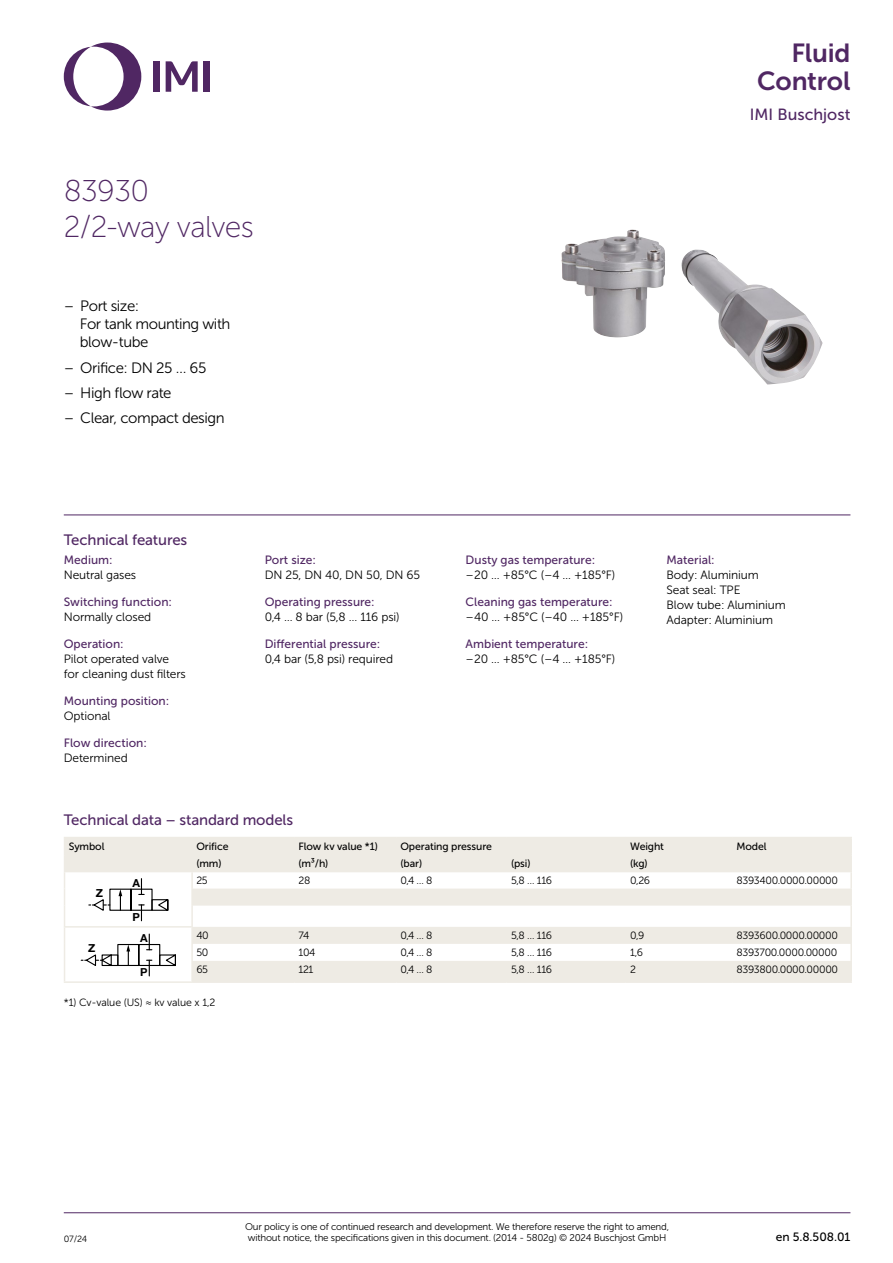
<style>
.page{position:relative;width:893px;height:1263px;background:#fff}
.page>*{position:absolute;margin:0;border:0;box-sizing:border-box;transform-origin:0 0}
.t1{font:30px/36px "Museo Sans 100";letter-spacing:-.02em;color:#502763}
.t2{font:26.1px/27.9px "Museo Sans 700";letter-spacing:-.01em;color:#502763;text-align:right}
.t3{font:16.2px "Museo Sans 500";color:#502763}
.t4{font:15px/18px "Museo Sans 300";letter-spacing:-.03em;color:#000}
.t5{font:15px "Museo Sans 500";letter-spacing:-.01em;color:#502763}
.t6{font:12px/15px "Museo Sans 300";letter-spacing:-.01em;color:#000}
.t7{font:12px "Museo Sans 500";color:#502763}
.t8{font:12px "Museo Sans 500";color:#000}
.t9{font:700 11.1px "Helvetica Neue LTW1 G";color:#000}
.t10{font:10.5px "Museo Sans 300";letter-spacing:-.03em;color:#000}
.t11{font:10.5px "Museo Sans 500";letter-spacing:-.01em;color:#000}
.t12{font:10.5px "Museo Sans 300";letter-spacing:-.01em;color:#000}
.t13{font:9.75px/11.2px "Museo Sans 300";letter-spacing:-.02em;color:#000}
.t14{font:9px "Museo Sans 300";color:#000}
</style>
<div class="page">
<svg style="left:64px;top:43px;width:77px;height:68px"></svg>
<div style="left:153px;top:61px;width:7px;height:31px;background:#502763"></div>
<div style="left:204px;top:61px;width:6px;height:31px;background:#502763"></div>
<svg style="left:166px;top:61px;width:32px;height:31px"></svg>
<hr style="left:64px;top:1212px;width:786px;height:1px;background:#502763">
<hr style="left:64px;top:514px;width:786px;height:1px;background:#502763">
<img style="left:561px;top:230px;width:262px;height:154px">
<svg style="left:65px;top:838px;width:785px;height:143px;fill:#eeebe4"></svg>
<hr style="left:191px;top:905px;width:2px;height:21px;background:#eeebe4">
<hr style="left:850px;top:905px;width:2px;height:22px;background:#eeebe4">
<svg style="left:850px;top:927px;width:2px;height:34px"></svg>
<hr style="left:850px;top:961px;width:2px;height:20px;background:#eeebe4">
<hr style="left:192px;top:981px;width:102px;height:2px;background:#eeebe4">
<hr style="left:294px;top:981px;width:102px;height:2px;background:#eeebe4">
<hr style="left:396px;top:981px;width:111px;height:2px;background:#eeebe4">
<hr style="left:507px;top:981px;width:119px;height:2px;background:#eeebe4">
<hr style="left:626px;top:981px;width:106px;height:2px;background:#eeebe4">
<hr style="left:732px;top:981px;width:120px;height:2px;background:#eeebe4">
<hr style="left:64px;top:837px;width:128px;height:1px;background:#eeebe4">
<hr style="left:192px;top:837px;width:102px;height:1px;background:#eeebe4">
<hr style="left:294px;top:837px;width:102px;height:1px;background:#eeebe4">
<hr style="left:396px;top:837px;width:111px;height:1px;background:#eeebe4">
<hr style="left:507px;top:837px;width:119px;height:1px;background:#eeebe4">
<hr style="left:626px;top:837px;width:106px;height:1px;background:#eeebe4">
<hr style="left:732px;top:837px;width:120px;height:1px;background:#eeebe4">
<svg style="left:850px;top:838px;width:2px;height:67px"></svg>
<hr style="left:64px;top:871px;width:128px;height:1px;background:#eeebe4">
<hr style="left:192px;top:871px;width:102px;height:1px;background:#eeebe4">
<hr style="left:294px;top:871px;width:102px;height:1px;background:#eeebe4">
<hr style="left:396px;top:871px;width:111px;height:1px;background:#eeebe4">
<hr style="left:507px;top:871px;width:119px;height:1px;background:#eeebe4">
<hr style="left:626px;top:871px;width:106px;height:1px;background:#eeebe4">
<hr style="left:732px;top:871px;width:120px;height:1px;background:#eeebe4">
<hr style="left:64px;top:854px;width:128px;height:1px;background:#eeebe4">
<hr style="left:192px;top:854px;width:102px;height:1px;background:#eeebe4">
<svg style="left:191px;top:838px;width:2px;height:67px"></svg>
<hr style="left:294px;top:854px;width:102px;height:1px;background:#eeebe4">
<svg style="left:293px;top:838px;width:2px;height:33px"></svg>
<hr style="left:396px;top:854px;width:111px;height:1px;background:#eeebe4">
<svg style="left:395px;top:838px;width:2px;height:33px"></svg>
<hr style="left:507px;top:854px;width:119px;height:1px;background:#eeebe4">
<svg style="left:506px;top:855px;width:1px;height:16px"></svg>
<hr style="left:626px;top:854px;width:106px;height:1px;background:#eeebe4">
<svg style="left:625px;top:838px;width:2px;height:33px"></svg>
<hr style="left:732px;top:854px;width:120px;height:1px;background:#eeebe4">
<svg style="left:731px;top:838px;width:2px;height:33px"></svg>
<hr style="left:64px;top:926px;width:129px;height:1px;background:#eeebe4">
<svg style="left:191px;top:927px;width:2px;height:34px"></svg>
<hr style="left:191px;top:961px;width:2px;height:20px;background:#eeebe4">
<hr style="left:64px;top:981px;width:128px;height:2px;background:#eeebe4">
<svg style="left:64px;top:838px;width:1px;height:143px"></svg>
<svg style="left:89px;top:879px;width:79px;height:42px"></svg>
<svg style="left:81px;top:934px;width:95px;height:42px"></svg>
<h1 class="t1" style="left:64px;top:173px;width:192px">83930<br>2/2-way valves</h1>
<p class="t4" style="left:80px;top:297px;width:152px;text-indent:-16px">– Port size:<br>For tank mounting with blow-tube</p>
<p class="t4" style="left:64px;top:358px;width:144px">– Orifice: DN 25 … 65</p>
<p class="t4" style="left:64px;top:384px;width:109px">– High flow rate</p>
<p class="t4" style="left:64px;top:409px;width:162px">– Clear, compact design</p>
<p class="t5" style="left:64px;top:531px;width:125px">Technical features</p>
<p class="t7" style="left:64px;top:553px;width:50px">Medium:</p>
<p class="t6" style="left:64px;top:567px;width:74px">Neutral gases</p>
<p class="t7" style="left:64px;top:595px;width:110px">Switching function:</p>
<p class="t6" style="left:64px;top:609px;width:89px">Normally closed</p>
<p class="t7" style="left:64px;top:637px;width:62px">Operation:</p>
<p class="t6" style="left:64px;top:651px;width:124px">Pilot operated valve for cleaning dust filters</p>
<p class="t7" style="left:64px;top:694px;width:107px">Mounting position:</p>
<p class="t6" style="left:64px;top:708px;width:48px">Optional</p>
<p class="t7" style="left:64px;top:736px;width:85px">Flow direction:</p>
<p class="t6" style="left:64px;top:750px;width:65px">Determined</p>
<p class="t7" style="left:265px;top:553px;width:53px">Port size:</p>
<p class="t6" style="left:265px;top:567px;width:157px">DN 25, DN 40, DN 50, DN 65</p>
<p class="t7" style="left:265px;top:595px;width:112px">Operating pressure:</p>
<p class="t6" style="left:265px;top:609px;width:137px">0,4 … 8 bar (5,8 … 116 psi)</p>
<p class="t7" style="left:265px;top:637px;width:117px">Differential pressure:</p>
<p class="t6" style="left:265px;top:651px;width:130px">0,4 bar (5,8 psi) required</p>
<h2 class="t2" style="left:757px;top:39px;width:95px">Fluid<br>Control</h2>
<h3 class="t3" style="left:750px;top:105px;width:102px">IMI Buschjost</h3>
<p class="t7" style="left:466px;top:553px;width:131px">Dusty gas temperature:</p>
<p class="t6" style="left:466px;top:567px;width:151px">–20 … +85°C (–4 … +185°F)</p>
<p class="t7" style="left:466px;top:595px;width:149px">Cleaning gas temperature:</p>
<p class="t6" style="left:466px;top:609px;width:159px">–40 … +85°C (–40 … +185°F)</p>
<p class="t7" style="left:466px;top:637px;width:124px">Ambient temperature:</p>
<p class="t6" style="left:466px;top:651px;width:151px">–20 … +85°C (–4 … +185°F)</p>
<p class="t7" style="left:666px;top:553px;width:50px">Material:</p>
<p class="t6" style="left:666px;top:567px;width:121px">Body: Aluminium<br>Seat seal: TPE<br>Blow tube: Aluminium<br>Adapter: Aluminium</p>
<p class="t5" style="left:64px;top:812px;width:231px">Technical data – standard models</p>
<p class="t11" style="left:69px;top:840px;width:37px">Symbol</p>
<p class="t11" style="left:196px;top:840px;width:34px">Orifice</p>
<p class="t11" style="left:298px;top:840px;width:81px">Flow kv value *1)</p>
<p class="t11" style="left:400px;top:840px;width:93px">Operating pressure</p>
<p class="t11" style="left:630px;top:840px;width:35px">Weight</p>
<p class="t11" style="left:736px;top:840px;width:32px">Model</p>
<p class="t11" style="left:196px;top:857px;width:27px">(mm)</p>
<p class="t11" style="left:298px;top:857px;width:32px">(m3/h)</p>
<p class="t11" style="left:400px;top:857px;width:23px">(bar)</p>
<p class="t11" style="left:511px;top:857px;width:21px">(psi)</p>
<p class="t11" style="left:630px;top:857px;width:19px">(kg)</p>
<p class="t9" style="left:96px;top:886px;width:9px">Z</p>
<p class="t9" style="left:132px;top:876px;width:9px">A</p>
<p class="t9" style="left:132px;top:910px;width:9px">P</p>
<p class="t10" style="left:196px;top:874px;width:13px">25</p>
<p class="t10" style="left:298px;top:874px;width:13px">28</p>
<p class="t10" style="left:400px;top:874px;width:34px">0,4 … 8</p>
<p class="t10" style="left:511px;top:874px;width:43px">5,8 … 116</p>
<p class="t10" style="left:630px;top:874px;width:22px">0,26</p>
<p class="t10" style="left:736px;top:874px;width:103px">8393400.0000.00000</p>
<p class="t10" style="left:196px;top:930px;width:14px">40</p>
<p class="t10" style="left:298px;top:930px;width:13px">74</p>
<p class="t10" style="left:400px;top:930px;width:34px">0,4 … 8</p>
<p class="t10" style="left:511px;top:930px;width:43px">5,8 … 116</p>
<p class="t10" style="left:630px;top:930px;width:16px">0,9</p>
<p class="t10" style="left:736px;top:930px;width:103px">8393600.0000.00000</p>
<p class="t10" style="left:196px;top:947px;width:14px">50</p>
<p class="t10" style="left:298px;top:947px;width:19px">104</p>
<p class="t10" style="left:400px;top:947px;width:34px">0,4 … 8</p>
<p class="t10" style="left:511px;top:947px;width:43px">5,8 … 116</p>
<p class="t10" style="left:630px;top:947px;width:14px">1,6</p>
<p class="t10" style="left:736px;top:947px;width:102px">8393700.0000.00000</p>
<p class="t10" style="left:196px;top:964px;width:13px">65</p>
<p class="t10" style="left:298px;top:964px;width:17px">121</p>
<p class="t10" style="left:400px;top:964px;width:34px">0,4 … 8</p>
<p class="t10" style="left:511px;top:964px;width:43px">5,8 … 116</p>
<p class="t10" style="left:630px;top:964px;width:7px">2</p>
<p class="t10" style="left:736px;top:964px;width:103px">8393800.0000.00000</p>
<p class="t12" style="left:64px;top:997px;width:153px">*1) Cv-value (US) ≈ kv value x 1,2</p>
<p class="t9" style="left:140px;top:931px;width:9px">A</p>
<p class="t9" style="left:88px;top:941px;width:9px">Z</p>
<p class="t9" style="left:140px;top:965px;width:9px">P</p>
<p class="t14" style="left:64px;top:1234px;width:25px">07/24</p>
<p class="t13" style="left:245px;top:1221px;width:425px">Our policy is one of continued research and development. We therefore reserve the right to amend, without notice, the specifications given in this document. (2014 - 5802g) © 2024 Buschjost GmbH</p>
<p class="t8" style="left:776px;top:1230px;width:76px">en 5.8.508.01</p>
</div>
